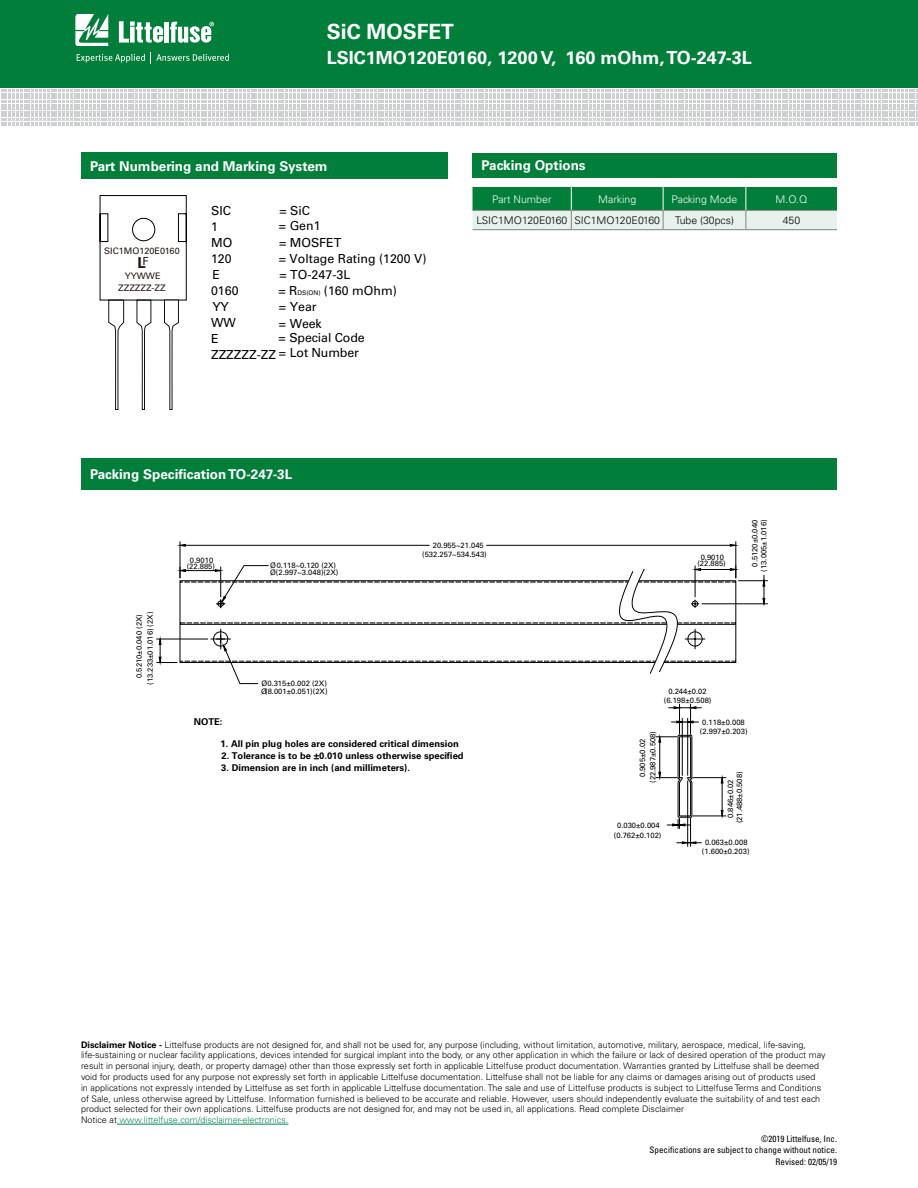
<style>
.page{position:relative;width:918px;height:1188px;background:#fff}
.page>*{position:absolute;margin:0;border:0;box-sizing:border-box;transform-origin:0 0}
.t1{font:700 21px "Univers LT Std";color:#fff}
.t2{font:700 18px "Univers LT Std";color:#fff}
.t3{font:700 15.15px "Univers LT Std";color:#231714}
.t4{font:700 13.5px "Univers LT Std";color:#fff}
.t5{font:12.45px/15.9px "Univers LT Std";color:#000}
.t6{font:300 10.5px "Univers LT Std";color:#000}
.t7{font:300 10.5px "Univers LT Std";color:#fff}
.t8{font:700 9.45px "Univers LT Std";color:#000}
.t9{font:300 9px/10.8px "Univers LT Std";color:#000}
.t10{font:condensed 9px/10.8px "Univers LT Std";color:#000;text-align:right}
.t11{font:9px/12px "Univers LT Std";color:#231714;text-align:center}
.t12{font:7.65px/6.4px "Univers LT Std";color:#000;text-align:center}
.s1{font-size:6.45px}
.s2{font-size:7.5px}
.s3{font-weight:700}
.s4{color:#008752}
</style>
<div class="page">
<div style="left:0;top:0;width:918px;height:88px;background:#007e3a"></div>
<svg style="left:1px;top:89px;width:917px;height:35px"></svg>
<svg style="left:75px;top:14px;width:33px;height:32px"></svg>
<hr style="left:165px;top:22px;width:4px;height:21px;background:#fff">
<svg style="left:170px;top:22px;width:44px;height:21px"></svg>
<svg style="left:119px;top:21px;width:44px;height:22px"></svg>
<svg style="left:77px;top:54px;width:68px;height:9px"></svg>
<svg style="left:156px;top:53px;width:73px;height:8px"></svg>
<div style="left:472px;top:153px;width:365px;height:24px;background:#007e3a"></div>
<svg style="left:472px;top:187px;width:365px;height:42px;background:#67b088"></svg>
<hr style="left:472px;top:229px;width:99px;height:1px;background:#808285">
<hr style="left:571px;top:229px;width:92px;height:1px;background:#808285">
<hr style="left:663px;top:229px;width:83px;height:1px;background:#808285">
<hr style="left:746px;top:229px;width:91px;height:1px;background:#808285">
<div style="left:81px;top:153px;width:366px;height:26px;background:#007e3a"></div>
<svg style="left:100px;top:195px;width:87px;height:215px"></svg>
<div style="left:81px;top:458px;width:756px;height:32px;background:#007e3a"></div>
<svg style="left:240px;top:684px;width:487px;height:134px"></svg>
<hr style="left:679px;top:704px;width:1px;height:30px;background:#000">
<hr style="left:690px;top:704px;width:1px;height:30px;background:#000">
<svg style="left:669px;top:706px;width:32px;height:3px"></svg>
<hr style="left:682px;top:718px;width:1px;height:57px;background:#000">
<hr style="left:687px;top:718px;width:1px;height:57px;background:#000">
<svg style="left:671px;top:721px;width:28px;height:2px"></svg>
<hr style="left:660px;top:742px;width:1px;height:30px;background:#000">
<svg style="left:656px;top:735px;width:21px;height:8px"></svg>
<svg style="left:656px;top:772px;width:21px;height:7px"></svg>
<hr style="left:693px;top:777px;width:33px;height:1px;background:#000">
<hr style="left:693px;top:816px;width:33px;height:1px;background:#000">
<svg style="left:721px;top:776px;width:2px;height:42px"></svg>
<hr style="left:687px;top:781px;width:1px;height:65px;background:#000">
<svg style="left:667px;top:818px;width:34px;height:28px"></svg>
<hr style="left:180px;top:542px;width:1px;height:36px;background:#000">
<hr style="left:736px;top:542px;width:1px;height:36px;background:#000">
<hr style="left:185px;top:545px;width:244px;height:1px;background:#000">
<hr style="left:487px;top:545px;width:243px;height:1px;background:#000">
<svg style="left:178px;top:544px;width:8px;height:3px"></svg>
<svg style="left:730px;top:544px;width:8px;height:3px"></svg>
<svg style="left:157px;top:565px;width:610px;height:119px"></svg>
<hr style="left:117px;top:1124px;width:171px;height:1px;background:#008752">
<h1 class="t1" style="left:327px;top:19px;width:129px">SiC MOSFET</h1>
<h2 class="t2" style="left:327px;top:48px;width:426px">LSIC1MO120E0160, 1200 V, 160 mOhm, TO-247-3L</h2>
<h3 class="t4" style="left:90px;top:158px;width:239px">Part Numbering and Marking System</h3>
<h3 class="t5" style="left:211px;top:203px;width:23px">SIC<br>1<br>MO</h3>
<h3 class="t5" style="left:212px;top:267px;width:9px">E</h3>
<h3 class="t5" style="left:279px;top:267px;width:73px">= TO-247-3L</h3>
<h3 class="t5" style="left:211px;top:299px;width:67px">YY<br>WW<br>E<br>ZZZZZZ-ZZ</h3>
<h3 class="t5" style="left:279px;top:203px;width:32px">= SiC</h3>
<h3 class="t5" style="left:279px;top:235px;width:149px">= MOSFET<br>= Voltage Rating (1200 V)</h3>
<h3 class="t5" style="left:279px;top:217px;width:43px">= Gen1</h3>
<p class="t11" style="left:104px;top:245px;width:77px">SIC1MO120E0160</p>
<p class="t11" style="left:118px;top:270px;width:49px">YYWWE<br>ZZZZZZ-ZZ</p>
<h3 class="t5" style="left:211px;top:251px;width:22px">120</h3>
<h3 class="t5" style="left:211px;top:283px;width:29px">0160</h3>
<h3 class="t3" style="left:138px;top:254px;width:13px">L<sup>F</sup></h3>
<h3 class="t5" style="left:279px;top:283px;width:120px">= R<span class="s1">DS(ON)</span> (160 mOhm)</h3>
<h3 class="t5" style="left:279px;top:317px;width:88px;line-height:14.2px">= Week<br>= Special Code = Lot Number</h3>
<h3 class="t5" style="left:279px;top:299px;width:39px">= Year</h3>
<h3 class="t4" style="left:90px;top:466px;width:204px">Packing Specification TO-247-3L</h3>
<h3 class="t4" style="left:482px;top:157px;width:106px">Packing Options</h3>
<p class="t7" style="left:492px;top:193px;width:61px">Part Number</p>
<p class="t7" style="left:598px;top:193px;width:39px">Marking</p>
<p class="t7" style="left:672px;top:193px;width:67px">Packing Mode</p>
<p class="t7" style="left:776px;top:193px;width:33px">M.O.Q</p>
<p class="t6" style="left:476px;top:214px;width:185px">LSIC1MO120E0160 SIC1MO120E0160</p>
<p class="t6" style="left:675px;top:214px;width:60px">Tube (30pcs)</p>
<p class="t6" style="left:783px;top:214px;width:19px">450</p>
<p class="t12" style="left:147px;top:685px;width:75px;rotate:-90deg">(13.233±01.016) (2X)</p>
<p class="t12" style="left:136px;top:678px;width:65px;rotate:-90deg">0.5210±0.040 (2X)</p>
<p class="t12" style="left:190px;top:557px;width:25px">0.9010</p>
<p class="t12" style="left:187px;top:564px;width:30px">(22.885)</p>
<p class="t12" style="left:270px;top:562px;width:68px"><span class="s2">Ø</span>0.118~0.120 (2X)</p>
<p class="t12" style="left:270px;top:569px;width:70px"><span class="s2">Ø</span>(2.997~3.048)(2X)</p>
<p class="t12" style="left:433px;top:542px;width:53px">20.955~21.045</p>
<p class="t12" style="left:422px;top:551px;width:66px">(532.257~534.543)</p>
<p class="t12" style="left:697px;top:554px;width:30px">0.9010 (22.885)</p>
<p class="t12" style="left:752px;top:567px;width:48px;rotate:-90deg">0.5120±0.040</p>
<p class="t12" style="left:761px;top:572px;width:53px;rotate:-90deg">(13.005±1.016)</p>
<p class="t12" style="left:261px;top:680px;width:67px"><span class="s2">Ø</span>0.315±0.002 (2X)</p>
<p class="t12" style="left:261px;top:688px;width:68px"><span class="s2">Ø</span>(8.001±0.051)(2X)</p>
<p class="t8" style="left:194px;top:716px;width:30px">NOTE:</p>
<p class="t8" style="left:221px;top:739px;width:240px">1. All pin plug holes are considered critical dimension</p>
<p class="t8" style="left:221px;top:750px;width:244px">2. Tolerance is to be ±0.010 unless otherwise specified</p>
<p class="t8" style="left:221px;top:762px;width:190px">3. Dimension are in inch (and millimeters).</p>
<p class="t12" style="left:668px;top:688px;width:40px">0.244±0.02</p>
<p class="t12" style="left:700px;top:728px;width:49px">(2.997±0.203)</p>
<p class="t12" style="left:664px;top:697px;width:49px">(6.198±0.508)</p>
<p class="t12" style="left:702px;top:719px;width:44px">0.118±0.008</p>
<p class="t12" style="left:650px;top:783px;width:53px;rotate:-90deg">(22.987±0.508)</p>
<p class="t12" style="left:639px;top:777px;width:40px;rotate:-90deg">0.905±0.02</p>
<p class="t12" style="left:736px;top:823px;width:53px;rotate:-90deg">(21.488±0.508)</p>
<p class="t12" style="left:702px;top:848px;width:49px">(1.600±0.203)</p>
<p class="t12" style="left:727px;top:818px;width:40px;rotate:-90deg">0.846±0.02</p>
<p class="t12" style="left:617px;top:822px;width:44px">0.030±0.004</p>
<p class="t12" style="left:614px;top:832px;width:49px">(0.762±0.102)</p>
<p class="t12" style="left:705px;top:840px;width:44px">0.063±0.008</p>
<p class="t9" style="left:81px;top:1039px;width:746px"><span class="s3">Disclaimer Notice -</span> Littelfuse products are not designed for, and shall not be used for, any purpose (including, without limitation, automotive, military, aerospace, medical, life-saving, life-sustaining or nuclear facility applications, devices intended for surgical implant into the body, or any other application in which the failure or lack of desired operation of the product may result in personal injury, death, or property damage) other than those expressly set forth in applicable Littelfuse product documentation. Warranties granted by Littelfuse shall be deemed void for products used for any purpose not expressly set forth in applicable Littelfuse documentation. Littelfuse shall not be liable for any claims or damages arising out of products used<br>in applications not expressly intended by Littelfuse as set forth in applicable Littelfuse documentation. The sale and use of Littelfuse products is subject to Littelfuse Terms and Conditions of Sale, unless otherwise agreed by Littelfuse. Information furnished is believed to be accurate and reliable. However, users should independently evaluate the suitability of and test each product selected for their own applications. Littelfuse products are not designed for, and may not be used in, all applications. Read complete Disclaimer<br>Notice at <span class="s4">www.littelfuse.com/disclaimer-electronics.</span></p>
<p class="t10" style="left:650px;top:1133px;width:189px">©2019 Littelfuse, Inc.<br>Specifications are subject to change without notice.</p>
<p class="t10" style="left:776px;top:1156px;width:63px">Revised: 02/05/19</p>
</div>
